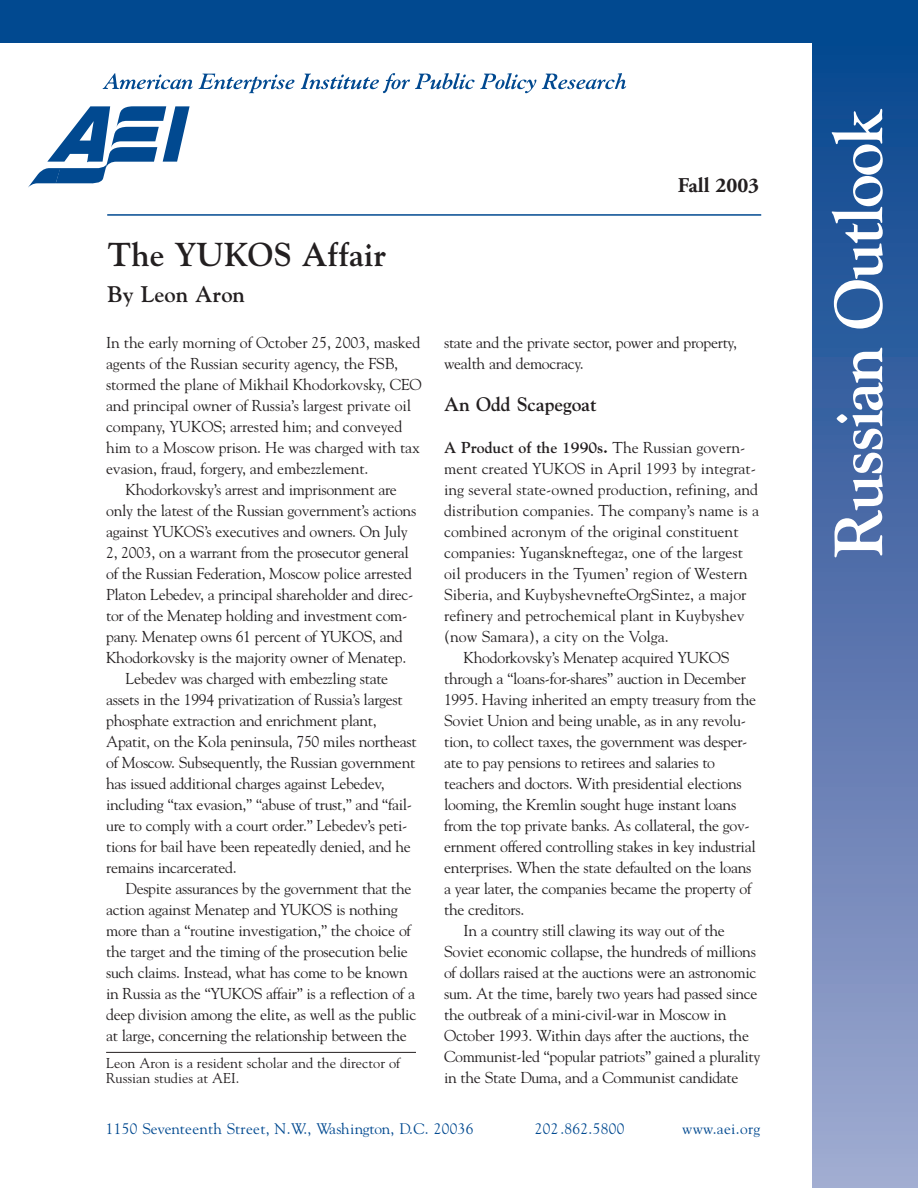
<style>
.page{position:relative;width:918px;height:1188px;background:#fff}
.page>*{position:absolute;margin:0;border:0;box-sizing:border-box;transform-origin:0 0}
.t1{font:700 67.5px "Goudy";letter-spacing:-.035em;color:#fff}
.t2{font:700 33px "Goudy";color:#231f20}
.t3{font:700 22.5px "Goudy";color:#231f20}
.t4{font:700 21px "Adobe Garamond";color:#231f20}
.t5{font:700 19.5px "Goudy";color:#231f20}
.t6{font:15.75px/21px "Goudy";letter-spacing:-.02em;color:#231f20}
.t7{font:15.75px "Goudy";color:#231f20}
.t8{font:700 15.75px "Goudy";color:#231f20}
.t9{font:15.3px "Goudy";letter-spacing:.025em;color:#014990}
.t10{font:14.25px/15.8px "Goudy";color:#231f20}
.s1{font-weight:400}
</style>
<div class="page">
<hr style="left:106px;top:1052px;width:310px;height:1px;background:#231f20">
<div style="left:812px;top:42px;width:106px;height:1146px;background:linear-gradient(to bottom,#07438d,#a2a7cf)"></div>
<div style="left:0;top:0;width:918px;height:42px;background:#014990"></div>
<hr style="left:107px;top:214px;width:654px;height:2px;background:#014990">
<svg style="left:28px;top:106px;width:162px;height:82px"></svg>
<svg style="left:103px;top:73px;width:192px;height:20px"></svg>
<svg style="left:301px;top:73px;width:325px;height:20px"></svg>
<h2 class="t2" style="left:108px;top:241px;width:280px">The YUKOS Affair</h2>
<h3 class="t3" style="left:108px;top:285px;width:139px">By Leon Aron</h3>
<p class="t6" style="left:106px;top:333px;width:316px">In the early morning of October 25, 2003, masked</p>
<p class="t6" style="left:106px;top:354px;width:294px">agents of the Russian security agency, the FSB,</p>
<p class="t6" style="left:106px;top:375px;width:317px">stormed the plane of Mikhail Khodorkovsky, CEO</p>
<p class="t6" style="left:106px;top:396px;width:306px">and principal owner of Russia’s largest private oil</p>
<p class="t6" style="left:106px;top:417px;width:298px">company, YUKOS; arrested him; and conveyed</p>
<p class="t6" style="left:106px;top:438px;width:315px">him to a Moscow prison. He was charged with tax</p>
<p class="t6" style="left:106px;top:459px;width:264px">evasion, fraud, forgery, and embezzlement.</p>
<p class="t6" style="left:126px;top:480px;width:273px">Khodorkovsky’s arrest and imprisonment are</p>
<p class="t6" style="left:106px;top:501px;width:312px">only the latest of the Russian government’s actions</p>
<p class="t6" style="left:106px;top:522px;width:303px">against YUKOS’s executives and owners. On July</p>
<p class="t6" style="left:106px;top:543px;width:304px">2, 2003, on a warrant from the prosecutor general</p>
<p class="t6" style="left:106px;top:564px;width:308px">of the Russian Federation, Moscow police arrested</p>
<p class="t6" style="left:106px;top:585px;width:309px">Platon Lebedev, a principal shareholder and direc-</p>
<p class="t6" style="left:106px;top:606px;width:303px">tor of the Menatep holding and investment com-</p>
<p class="t6" style="left:106px;top:627px;width:298px">pany. Menatep owns 61 percent of YUKOS, and</p>
<p class="t6" style="left:106px;top:648px;width:302px">Khodorkovsky is the majority owner of Menatep.</p>
<p class="t6" style="left:126px;top:669px;width:264px">Lebedev was charged with embezzling state</p>
<p class="t6" style="left:106px;top:690px;width:298px">assets in the 1994 privatization of Russia’s largest</p>
<p class="t6" style="left:106px;top:711px;width:272px">phosphate extraction and enrichment plant,</p>
<p class="t6" style="left:106px;top:732px;width:312px">Apatit, on the Kola peninsula, 750 miles northeast</p>
<p class="t6" style="left:106px;top:753px;width:311px">of Moscow. Subsequently, the Russian government</p>
<p class="t6" style="left:106px;top:774px;width:280px">has issued additional charges against Lebedev,</p>
<p class="t6" style="left:106px;top:795px;width:308px">including “tax evasion,” “abuse of trust,” and “fail-</p>
<p class="t6" style="left:106px;top:816px;width:303px">ure to comply with a court order.” Lebedev’s peti-</p>
<p class="t6" style="left:106px;top:837px;width:306px">tions for bail have been repeatedly denied, and he</p>
<p class="t6" style="left:106px;top:858px;width:132px">remains incarcerated.</p>
<p class="t6" style="left:126px;top:879px;width:287px">Despite assurances by the government that the</p>
<p class="t6" style="left:106px;top:900px;width:293px">action against Menatep and YUKOS is nothing</p>
<p class="t6" style="left:106px;top:921px;width:306px">more than a “routine investigation,” the choice of</p>
<p class="t6" style="left:106px;top:942px;width:303px">the target and the timing of the prosecution belie</p>
<p class="t6" style="left:106px;top:963px;width:303px">such claims. Instead, what has come to be known</p>
<p class="t6" style="left:106px;top:984px;width:310px">in Russia as the “YUKOS affair” is a reflection of a</p>
<p class="t6" style="left:106px;top:1005px;width:312px">deep division among the elite, as well as the public</p>
<p class="t6" style="left:106px;top:1026px;width:302px">at large, concerning the relationship between the</p>
<p class="t10" style="left:106px;top:1056px;width:296px">Leon Aron is a resident scholar and the director of<br>Russian studies at AEI.</p>
<h3 class="t4" style="left:678px;top:177px;width:83px">Fall 2003</h3>
<p class="t6" style="left:444px;top:333px;width:294px">state and the private sector, power and property, wealth and democracy.</p>
<p class="t5" style="left:444px;top:396px;width:154px">An Odd Scapegoat</p>
<p class="t8" style="left:444px;top:441px;width:303px">A Product of the 1990s. <span class="s1">The Russian govern-</span></p>
<p class="t7" style="left:444px;top:462px;width:313px">ment created YUKOS in April 1993 by integrat-</p>
<p class="t7" style="left:444px;top:483px;width:315px">ing several state-owned production, refining, and</p>
<p class="t7" style="left:444px;top:504px;width:317px">distribution companies. The company’s name is a</p>
<p class="t7" style="left:444px;top:525px;width:296px">combined acronym of the original constituent</p>
<p class="t7" style="left:444px;top:546px;width:300px">companies: Yuganskneftegaz, one of the largest</p>
<p class="t7" style="left:444px;top:567px;width:305px">oil producers in the Tyumen’ region of Western</p>
<p class="t7" style="left:444px;top:588px;width:304px">Siberia, and KuybyshevnefteOrgSintez, a major</p>
<p class="t7" style="left:444px;top:609px;width:302px">refinery and petrochemical plant in Kuybyshev</p>
<p class="t7" style="left:444px;top:630px;width:226px">(now Samara), a city on the Volga.</p>
<p class="t6" style="left:464px;top:648px;width:267px">Khodorkovsky’s Menatep acquired YUKOS</p>
<p class="t6" style="left:444px;top:669px;width:303px">through a “loans-for-shares” auction in December</p>
<p class="t6" style="left:444px;top:690px;width:314px">1995. Having inherited an empty treasury from the</p>
<p class="t6" style="left:444px;top:711px;width:303px">Soviet Union and being unable, as in any revolu-</p>
<p class="t6" style="left:444px;top:732px;width:305px">tion, to collect taxes, the government was desper-</p>
<p class="t6" style="left:444px;top:753px;width:273px">ate to pay pensions to retirees and salaries to</p>
<p class="t6" style="left:444px;top:774px;width:299px">teachers and doctors. With presidential elections</p>
<p class="t6" style="left:444px;top:795px;width:294px">looming, the Kremlin sought huge instant loans</p>
<p class="t6" style="left:444px;top:816px;width:307px">from the top private banks. As collateral, the gov-</p>
<p class="t6" style="left:444px;top:837px;width:313px">ernment offered controlling stakes in key industrial</p>
<p class="t6" style="left:444px;top:858px;width:309px">enterprises. When the state defaulted on the loans</p>
<p class="t6" style="left:444px;top:879px;width:309px">a year later, the companies became the property of</p>
<p class="t6" style="left:444px;top:900px;width:82px">the creditors.</p>
<p class="t6" style="left:464px;top:921px;width:263px">In a country still clawing its way out of the</p>
<p class="t6" style="left:444px;top:942px;width:313px">Soviet economic collapse, the hundreds of millions</p>
<p class="t6" style="left:444px;top:963px;width:314px">of dollars raised at the auctions were an astronomic</p>
<p class="t6" style="left:444px;top:984px;width:315px">sum. At the time, barely two years had passed since</p>
<p class="t6" style="left:444px;top:1005px;width:284px">the outbreak of a mini-civil-war in Moscow in</p>
<p class="t6" style="left:444px;top:1026px;width:306px">October 1993. Within days after the auctions, the</p>
<p class="t6" style="left:444px;top:1047px;width:318px">Communist-led “popular patriots” gained a plurality</p>
<p class="t6" style="left:444px;top:1068px;width:296px">in the State Duma, and a Communist candidate</p>
<p class="t9" style="left:106px;top:1123px;width:369px">1150 Seventeenth Street, N.W., Washington, D.C. 20036</p>
<p class="t9" style="left:535px;top:1123px;width:91px">202.862.5800</p>
<p class="t9" style="left:682px;top:1123px;width:80px">www.aei.org</p>
<h1 class="t1" style="left:832px;top:558px;width:452px;rotate:-90deg">Russian Outlook</h1>
</div>
